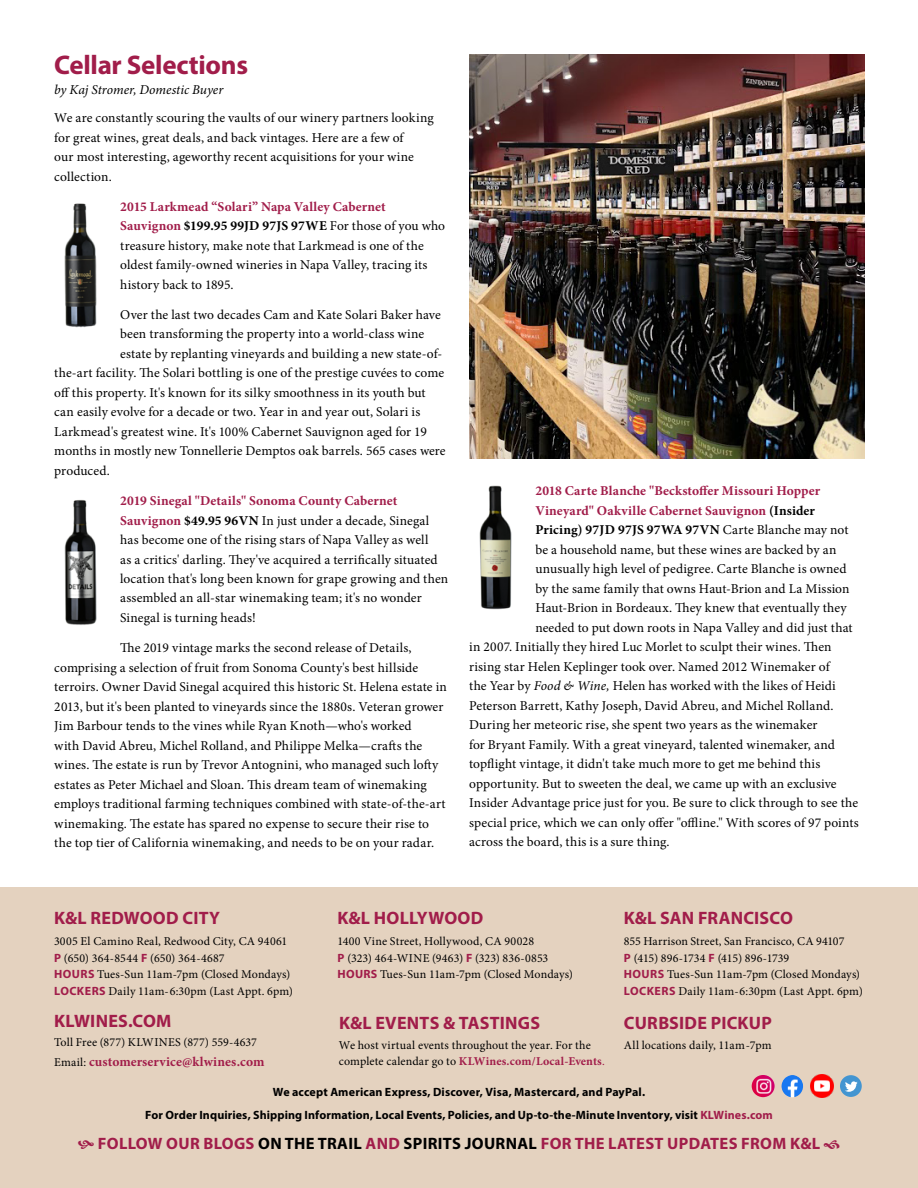
<style>
.page{position:relative;width:918px;height:1188px;background:#fff}
.page>*{position:absolute;margin:0;border:0;box-sizing:border-box;transform-origin:0 0}
.t1{font:700 27px "Myriad Pro";letter-spacing:-.01em;color:#a11d4a}
.t2{font:700 18px "Myriad Pro";letter-spacing:.015em;color:#a11d4a}
.t3{font:700 16.5px "Myriad Pro";letter-spacing:.02em;color:#a11d4a}
.t4{font:13.5px/19.5px "Minion Pro";letter-spacing:.01em;color:#000}
.t5{font:700 13.5px "Minion Pro";letter-spacing:.01em;color:#a11d4a}
.t6{font:700 13.5px "Minion Pro";letter-spacing:.015em;color:#000}
.t7{font:italic 13.5px "Minion Pro";color:#000}
.t8{font:12px/16.5px "Minion Pro";letter-spacing:.01em;color:#000}
.t9{font:700 12px "Myriad Pro";letter-spacing:.01em;color:#000}
.s1{font-weight:700;color:#a11d4a}
.s2{font-weight:700}
.s3{color:#000}
.s4{font-weight:400}
.s5{font-style:italic}
.s6{font-family:"Myriad Pro";font-weight:700;color:#a11d4a}
.s7{font-weight:400;font-size:12px;color:#000}
.s8{color:#a11d4a}
</style>
<div class="page">
<img style="left:64px;top:203px;width:33px;height:125px">
<img style="left:64px;top:500px;width:33px;height:125px">
<img style="left:479px;top:485px;width:33px;height:125px">
<img style="left:469px;top:55px;width:396px;height:404px">
<div style="left:0;top:888px;width:918px;height:300px;background:#e4d2bf"></div>
<div style="left:840px;top:1075px;width:22px;height:22px;background:#4395d1;border-radius:50%"></div>
<svg style="left:845px;top:1081px;width:13px;height:11px"></svg>
<img style="left:811px;top:1075px;width:22px;height:22px">
<img style="left:782px;top:1075px;width:21px;height:22px">
<img style="left:752px;top:1075px;width:23px;height:22px;border-radius:11px">
<h1 class="t1" style="left:54px;top:48px;width:196px">Cellar Selections</h1>
<p class="t7" style="left:54px;top:80px;width:171px">by Kaj Stromer, Domestic Buyer</p>
<p class="t4" style="left:54px;top:108px;width:381px">We are constantly scouring the vaults of our winery partners looking for great wines, great deals, and back vintages. Here are a few of<br>our most interesting, ageworthy recent acquisitions for your wine collection.</p>
<p class="t4" style="left:120px;top:197px;width:326px"><span class="s1">2015 Larkmead “Solari” Napa Valley Cabernet Sauvignon</span> <span class="s2">$199.95 99JD 97JS 97WE</span> For those of you who treasure history, make note that Larkmead is one of the oldest family-owned wineries in Napa Valley, tracing its history back to 1895.</p>
<p class="t4" style="left:120px;top:305px;width:322px">Over the last two decades Cam and Kate Solari Baker have</p>
<p class="t4" style="left:120px;top:324px;width:306px">been transforming the property into a world-class wine</p>
<p class="t4" style="left:120px;top:344px;width:323px">estate by replanting vineyards and building a new state-of-</p>
<p class="t4" style="left:54px;top:363px;width:391px">the-art facility. The Solari bottling is one of the prestige cuvées to come</p>
<p class="t4" style="left:54px;top:383px;width:373px">off this property. It's known for its silky smoothness in its youth but</p>
<p class="t4" style="left:54px;top:402px;width:368px">can easily evolve for a decade or two. Year in and year out, Solari is</p>
<p class="t4" style="left:54px;top:422px;width:374px">Larkmead's greatest wine. It's 100% Cabernet Sauvignon aged for 19</p>
<p class="t4" style="left:54px;top:441px;width:393px">months in mostly new Tonnellerie Demptos oak barrels. 565 cases were</p>
<p class="t4" style="left:54px;top:461px;width:57px">produced.</p>
<p class="t4" style="left:120px;top:491px;width:329px"><span class="s1">2019 Sinegal "Details" Sonoma County Cabernet Sauvignon</span> <span class="s2">$49.95 96VN</span> In just under a decade, Sinegal has become one of the rising stars of Napa Valley as well<br>as a critics' darling. They've acquired a terrifically situated location that's long been known for grape growing and then assembled an all-star winemaking team; it's no wonder Sinegal is turning heads!</p>
<p class="t4" style="left:54px;top:638px;width:394px;text-indent:66px">The 2019 vintage marks the second release of Details, comprising a selection of fruit from Sonoma County's best hillside terroirs. Owner David Sinegal acquired this historic St. Helena estate in 2013, but it's been planted to vineyards since the 1880s. Veteran grower Jim Barbour tends to the vines while Ryan Knoth—who's worked<br>with David Abreu, Michel Rolland, and Philippe Melka—crafts the wines. The estate is run by Trevor Antognini, who managed such lofty estates as Peter Michael and Sloan. This dream team of winemaking employs traditional farming techniques combined with state-of-the-art winemaking. The estate has spared no expense to secure their rise to the top tier of California winemaking, and needs to be on your radar.</p>
<p class="t5" style="left:535px;top:481px;width:286px">2018 Carte Blanche "Beckstoffer Missouri Hopper</p>
<p class="t5" style="left:535px;top:501px;width:281px">Vineyard" Oakville Cabernet Sauvignon <span class="s3">(Insider</span></p>
<p class="t6" style="left:535px;top:520px;width:315px">Pricing) 97JD 97JS 97WA 97VN <span class="s4">Carte Blanche may not</span></p>
<p class="t4" style="left:535px;top:540px;width:303px">be a household name, but these wines are backed by an</p>
<p class="t4" style="left:535px;top:559px;width:313px">unusually high level of pedigree. Carte Blanche is owned</p>
<p class="t4" style="left:535px;top:579px;width:316px">by the same family that owns Haut-Brion and La Mission</p>
<p class="t4" style="left:535px;top:598px;width:313px">Haut-Brion in Bordeaux. They knew that eventually they</p>
<p class="t4" style="left:535px;top:618px;width:319px">needed to put down roots in Napa Valley and did just that</p>
<p class="t4" style="left:469px;top:637px;width:364px">in 2007. Initially they hired Luc Morlet to sculpt their wines. Then</p>
<p class="t4" style="left:469px;top:657px;width:362px">rising star Helen Keplinger took over. Named 2012 Winemaker of</p>
<p class="t4" style="left:469px;top:676px;width:368px">the Year by <span class="s5">Food &amp; Wine,</span> Helen has worked with the likes of Heidi</p>
<p class="t4" style="left:469px;top:696px;width:366px">Peterson Barrett, Kathy Joseph, David Abreu, and Michel Rolland.</p>
<p class="t4" style="left:469px;top:715px;width:350px">During her meteoric rise, she spent two years as the winemaker</p>
<p class="t4" style="left:469px;top:735px;width:367px">for Bryant Family. With a great vineyard, talented winemaker, and</p>
<p class="t4" style="left:469px;top:754px;width:353px">topflight vintage, it didn't take much more to get me behind this</p>
<p class="t4" style="left:469px;top:774px;width:369px">opportunity. But to sweeten the deal, we came up with an exclusive</p>
<p class="t4" style="left:469px;top:793px;width:391px">Insider Advantage price just for you. Be sure to click through to see the</p>
<p class="t4" style="left:469px;top:813px;width:391px">special price, which we can only offer "offline." With scores of 97 points</p>
<p class="t4" style="left:469px;top:832px;width:202px">across the board, this is a sure thing.</p>
<h2 class="t2" style="left:54px;top:906px;width:167px">K&amp;L REDWOOD CITY</h2>
<p class="t8" style="left:54px;top:933px;width:241px">3005 El Camino Real, Redwood City, CA 94061<br><span class="s6">P</span> (650) 364-8544 <span class="s6">F</span> (650) 364-4687<br><span class="s6">HOURS</span> Tues-Sun 11am-7pm (Closed Mondays)<br><span class="s6">LOCKERS</span> Daily 11am-6:30pm (Last Appt. 6pm)</p>
<h2 class="t2" style="left:54px;top:1010px;width:119px">KLWINES.COM</h2>
<p class="t8" style="left:54px;top:1034px;width:205px">Toll Free (877) KLWINES (877) 559-4637</p>
<p class="t5" style="left:54px;top:1052px;width:212px"><span class="s7">Email:</span> customerservice@klwines.com</p>
<h2 class="t2" style="left:338px;top:906px;width:147px">K&amp;L HOLLYWOOD</h2>
<p class="t8" style="left:337px;top:933px;width:237px">1400 Vine Street, Hollywood, CA 90028<br><span class="s6">P</span> (323) 464-WINE (9463) <span class="s6">F</span> (323) 836-0853<br><span class="s6">HOURS</span> Tues-Sun 11am-7pm (Closed Mondays)</p>
<h2 class="t2" style="left:339px;top:1011px;width:202px">K&amp;L EVENTS &amp; TASTINGS</h2>
<p class="t8" style="left:339px;top:1037px;width:267px">We host virtual events throughout the year. For the complete calendar go to <span class="s1">KLWines.com/Local-Events</span><span class="s8">.</span></p>
<h2 class="t2" style="left:624px;top:906px;width:170px">K&amp;L SAN FRANCISCO</h2>
<p class="t8" style="left:624px;top:933px;width:241px">855 Harrison Street, San Francisco, CA 94107<br><span class="s6">P</span> (415) 896-1734 <span class="s6">F</span> (415) 896-1739<br><span class="s6">HOURS</span> Tues-Sun 11am-7pm (Closed Mondays)<br><span class="s6">LOCKERS</span> Daily 11am-6:30pm (Last Appt. 6pm)</p>
<h2 class="t2" style="left:624px;top:1011px;width:149px">CURBSIDE PICKUP</h2>
<p class="t8" style="left:624px;top:1037px;width:149px">All locations daily, 11am-7pm</p>
<p class="t9" style="left:273px;top:1084px;width:374px">We accept American Express, Discover, Visa, Mastercard, and PayPal.</p>
<p class="t3" style="left:98px;top:1133px;width:724px">FOLLOW OUR BLOGS <span class="s3">ON THE TRAIL</span> AND <span class="s3">SPIRITS JOURNAL</span> FOR THE LATEST UPDATES FROM K&amp;L</p>
<p class="t9" style="left:145px;top:1108px;width:629px">For Order Inquiries, Shipping Information, Local Events, Policies, and Up-to-the-Minute Inventory, visit <span class="s8">KLWines.com</span></p>
</div>
